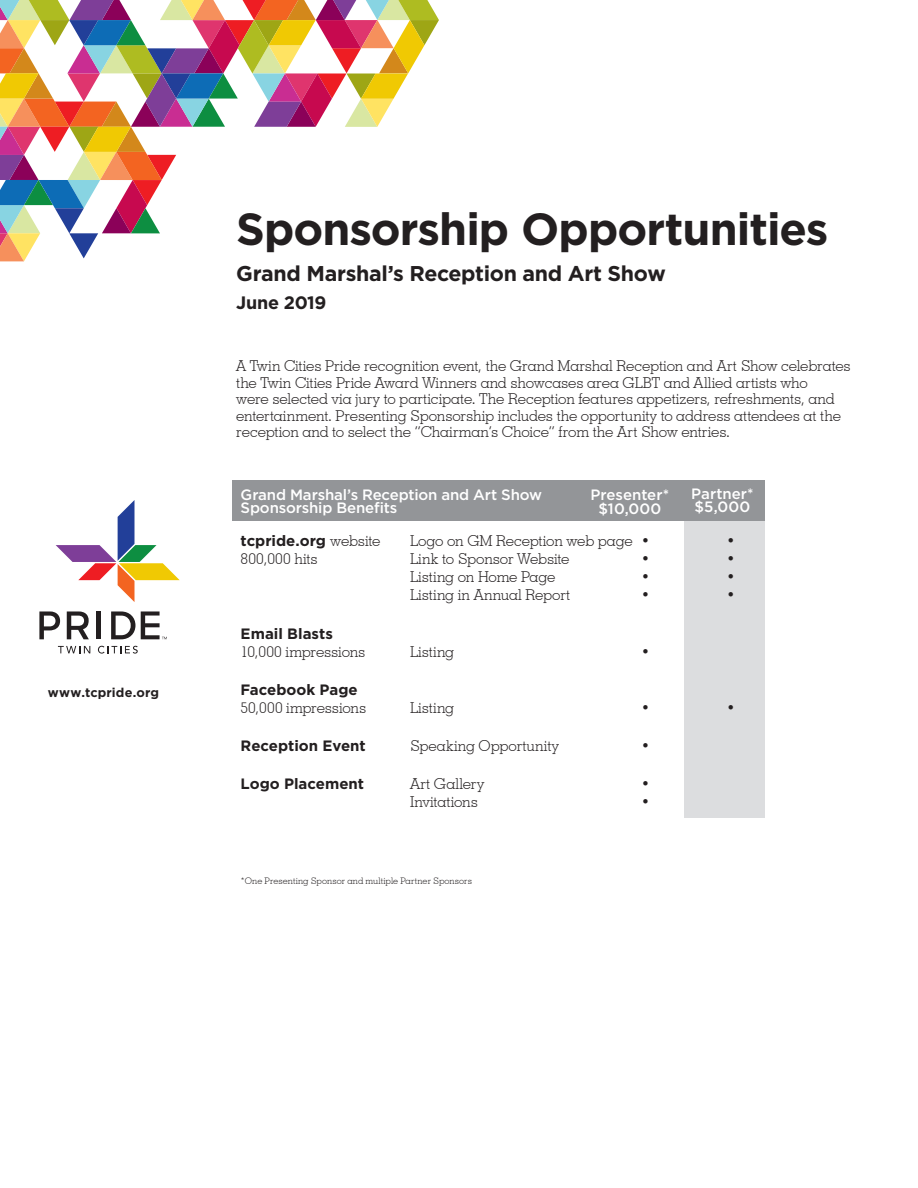
<style>
.page{position:relative;width:918px;height:1188px;background:#fff}
.page>*{position:absolute;margin:0;border:0;box-sizing:border-box;transform-origin:0 0}
.Head{font:700 45px "Gotham";letter-spacing:-.02em;color:#231f20}
.Subhead{font:700 21.3px "Gotham";letter-spacing:-.015em;color:#231f20}
.Subhead-2{font:700 18px "Gotham";letter-spacing:-.015em;color:#231f20}
.Body{font:300 15px/16.5px "Geometric Slab 703 BT";letter-spacing:-.015em;color:#231f20}
.Chart_Copy{font:300 15px/18px "Geometric Slab 703 BT";letter-spacing:-.01em;color:#231f20}
.Body-2{font:500 15px/13.5px "Gotham";letter-spacing:-.01em;color:#fff}
.Chart_Copy-2{font:700 15px "Gotham";color:#231f20}
.Chart_Copy-3{font:300 15px "Geometric Slab 703 BT";letter-spacing:.015em;color:#231f20}
.Chart_Copy-4{font:300 15px "Geometric Slab 703 BT";letter-spacing:.01em;color:#231f20}
.t1{font:700 12.75px "Gotham";letter-spacing:.015em;color:#231f20}
.Chart_Copy-5{font:300 9px "Geometric Slab 703 BT";letter-spacing:.005em;color:#231f20}
.s1{font-family:"Geometric Slab 703 BT";font-weight:300}
.s2{font-family:"Gotham";font-weight:700}
</style>
<div class="page">
<svg style="left:0;top:0;width:439px;height:261px"></svg>
<svg style="left:56px;top:500px;width:124px;height:102px"></svg>
<svg style="left:58px;top:646px;width:32px;height:7px"></svg>
<svg style="left:98px;top:646px;width:40px;height:8px"></svg>
<svg style="left:39px;top:611px;width:21px;height:28px"></svg>
<svg style="left:67px;top:611px;width:22px;height:28px"></svg>
<hr style="left:97px;top:611px;width:4px;height:28px;background:#231f20">
<svg style="left:111px;top:611px;width:24px;height:28px"></svg>
<svg style="left:141px;top:611px;width:26px;height:28px"></svg>
<div style="left:684px;top:481px;width:81px;height:337px;background:#dcdddf"></div>
<div style="left:232px;top:481px;width:533px;height:40px;background:#939598"></div>
<p class="t1" style="left:48px;top:684px;width:113px">www.tcpride.org</p>
<p class="Head" style="left:236px;top:199px;width:594px">Sponsorship Opportunities</p>
<p class="Subhead" style="left:236px;top:259px;width:431px">Grand Marshal’s Reception and Art Show</p>
<p class="Subhead-2" style="left:236px;top:291px;width:92px">June 2019</p>
<p class="Body" style="left:236px;top:357px;width:616px">A Twin Cities Pride recognition event, the Grand Marshal Reception and Art Show celebrates the Twin Cities Pride Award Winners and showcases area GLBT and Allied artists who<br>were selected via jury to participate. The Reception features appetizers, refreshments, and entertainment. Presenting Sponsorship includes the opportunity to address attendees at the reception and to select the “Chairman’s Choice” from the Art Show entries.</p>
<p class="Body-2" style="left:241px;top:488px;width:303px">Grand Marshal’s Reception and Art Show<br>Sponsorship Benefits</p>
<p class="Body-2" style="left:691px;top:487px;width:64px">Partner* $5,000</p>
<p class="Body-2" style="left:591px;top:488px;width:80px">Presenter*</p>
<p class="Body-2" style="left:598px;top:502px;width:65px">$10,000</p>
<p class="Chart_Copy-2" style="left:241px;top:531px;width:141px">tcpride.org <span class="s1">website</span></p>
<p class="Chart_Copy" style="left:410px;top:532px;width:241px">Logo on GM Reception web page •</p>
<p class="Chart_Copy" style="left:727px;top:532px;width:10px">•</p>
<p class="Chart_Copy-3" style="left:241px;top:550px;width:79px">800,000 hits</p>
<p class="Chart_Copy" style="left:410px;top:550px;width:161px">Link to Sponsor Website</p>
<p class="Chart_Copy" style="left:641px;top:550px;width:10px">•</p>
<p class="Chart_Copy" style="left:727px;top:550px;width:10px">•</p>
<p class="Chart_Copy" style="left:410px;top:568px;width:147px">Listing on Home Page</p>
<p class="Chart_Copy" style="left:641px;top:568px;width:10px">•</p>
<p class="Chart_Copy" style="left:727px;top:568px;width:10px">•</p>
<p class="Chart_Copy" style="left:410px;top:586px;width:162px">Listing in Annual Report</p>
<p class="Chart_Copy" style="left:641px;top:586px;width:10px">•</p>
<p class="Chart_Copy" style="left:727px;top:586px;width:10px">•</p>
<p class="Chart_Copy" style="left:241px;top:624px;width:126px"><span class="s2">Email Blasts<br></span>10,000 impressions</p>
<p class="Chart_Copy" style="left:410px;top:642px;width:46px">Listing</p>
<p class="Chart_Copy" style="left:641px;top:642px;width:10px">•</p>
<p class="Chart_Copy" style="left:241px;top:681px;width:127px"><span class="s2">Facebook Page<br></span>50,000 impressions</p>
<p class="Chart_Copy" style="left:410px;top:699px;width:46px">Listing</p>
<p class="Chart_Copy" style="left:641px;top:699px;width:10px">•</p>
<p class="Chart_Copy" style="left:727px;top:699px;width:10px">•</p>
<p class="Chart_Copy-2" style="left:241px;top:736px;width:127px">Reception Event</p>
<p class="Chart_Copy" style="left:410px;top:737px;width:150px">Speaking Opportunity</p>
<p class="Chart_Copy" style="left:641px;top:737px;width:10px">•</p>
<p class="Chart_Copy-2" style="left:241px;top:774px;width:125px">Logo Placement</p>
<p class="Chart_Copy-4" style="left:410px;top:775px;width:76px">Art Gallery</p>
<p class="Chart_Copy" style="left:641px;top:775px;width:10px">•</p>
<p class="Chart_Copy" style="left:410px;top:793px;width:69px">Invitations</p>
<p class="Chart_Copy" style="left:641px;top:793px;width:10px">•</p>
<p class="Chart_Copy-5" style="left:241px;top:875px;width:233px">*One Presenting Sponsor and multiple Partner Sponsors</p>
</div>
